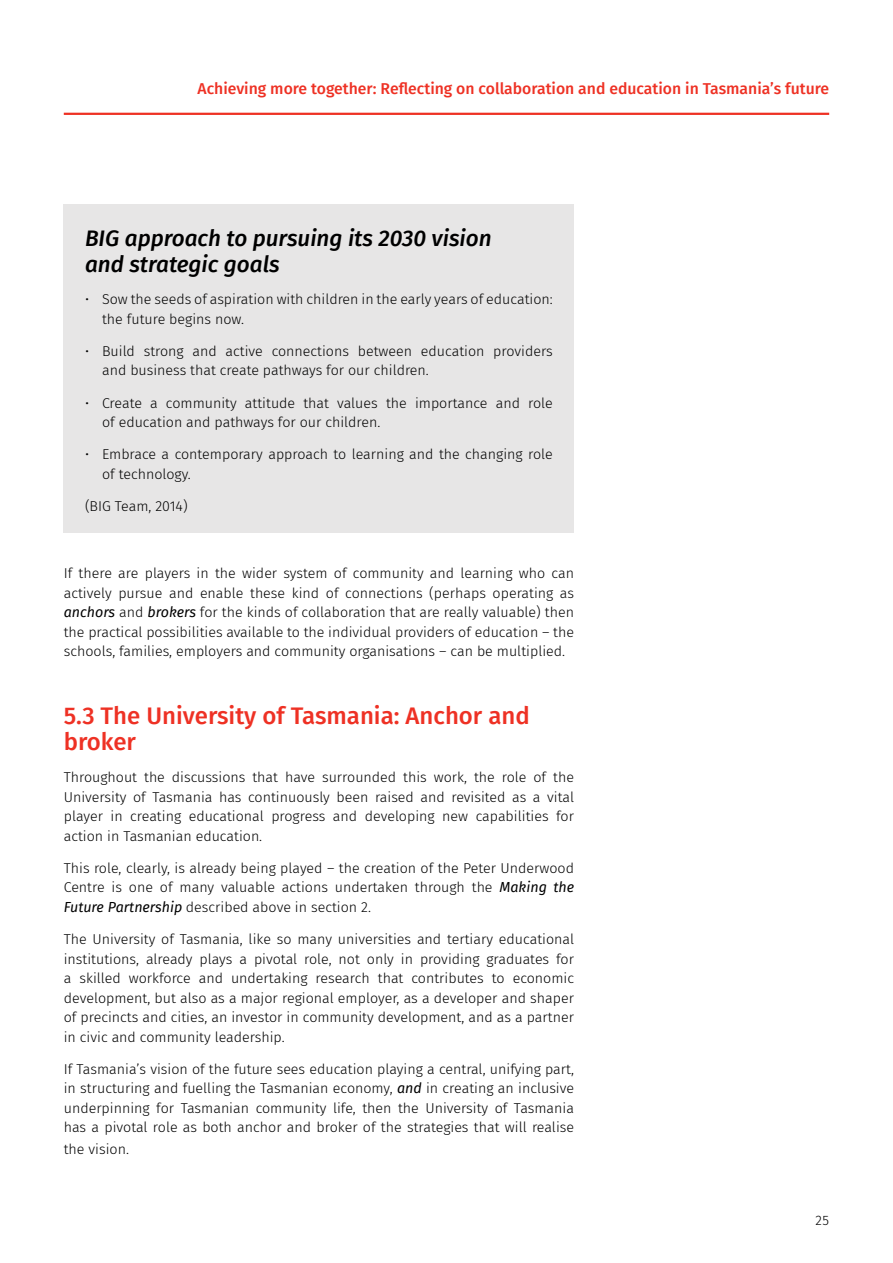
<style>
.page{position:relative;width:893px;height:1263px;background:#fff}
.page>*{position:absolute;margin:0;border:0;box-sizing:border-box;transform-origin:0 0}
.t1{font:500 24px/25.5px "Fira Sans";color:#ee3124}
.t2{font:italic 500 22.5px/25.5px "Fira Sans";color:#000}
.t3{font:500 15.75px "Fira Sans";color:#ee3124}
.t4{font:300 14.25px/19.5px "Fira Sans";color:#000;text-align:justify}
.t5{font:300 13.5px "Fira Sans";color:#000}
.s1{font-weight:400;font-style:italic}
</style>
<div class="page">
<hr style="left:64px;top:113px;width:765px;height:2px;background:#ee3124">
<div style="left:64px;top:204px;width:510px;height:328px;background:#e7e6e6"></div>
<p class="t3" style="left:198px;top:76px;width:633px">Achieving more together: Reflecting on collaboration and education in Tasmania’s future</p>
<h2 class="t2" style="left:85px;top:225px;width:408px">BIG approach to pursuing its 2030 vision and strategic goals</h2>
<p class="t4" style="left:102px;top:289px;width:452px;text-indent:-17px">• Sow the seeds of aspiration with children in the early years of education: the future begins now.</p>
<p class="t4" style="left:102px;top:341px;width:452px;text-indent:-17px">• Build strong and active connections between education providers and business that create pathways for our children.</p>
<p class="t4" style="left:102px;top:393px;width:452px;text-indent:-17px">• Create a community attitude that values the importance and role of education and pathways for our children.</p>
<p class="t4" style="left:102px;top:445px;width:452px;text-indent:-17px">• Embrace a contemporary approach to learning and the changing role of technology.</p>
<p class="t4" style="left:85px;top:496px;width:104px">(BIG Team, 2014)</p>
<p class="t4" style="left:64px;top:563px;width:512px">If there are players in the wider system of community and learning who can actively pursue and enable these kind of connections (perhaps operating as <span class="s1">anchors</span> and <span class="s1">brokers</span> for the kinds of collaboration that are really valuable) then the practical possibilities available to the individual providers of education – the schools, families, employers and community organisations – can be multiplied.</p>
<h1 class="t1" style="left:64px;top:702px;width:468px">5.3 The University of Tasmania: Anchor and broker</h1>
<p class="t4" style="left:64px;top:767px;width:512px">Throughout the discussions that have surrounded this work, the role of the University of Tasmania has continuously been raised and revisited as a vital player in creating educational progress and developing new capabilities for action in Tasmanian education.</p>
<p class="t4" style="left:64px;top:858px;width:512px">This role, clearly, is already being played – the creation of the Peter Underwood Centre is one of many valuable actions undertaken through the <span class="s1">Making the Future Partnership</span> described above in section 2.</p>
<p class="t4" style="left:64px;top:929px;width:512px">The University of Tasmania, like so many universities and tertiary educational institutions, already plays a pivotal role, not only in providing graduates for a skilled workforce and undertaking research that contributes to economic development, but also as a major regional employer, as a developer and shaper of precincts and cities, an investor in community development, and as a partner in civic and community leadership.</p>
<p class="t4" style="left:64px;top:1059px;width:512px">If Tasmania’s vision of the future sees education playing a central, unifying part, in structuring and fuelling the Tasmanian economy, <span class="s1">and</span> in creating an inclusive underpinning for Tasmanian community life, then the University of Tasmania has a pivotal role as both anchor and broker of the strategies that will realise</p>
<p class="t4" style="left:64px;top:1139px;width:67px">the vision.</p>
<p class="t5" style="left:816px;top:1210px;width:15px">25</p>
</div>
